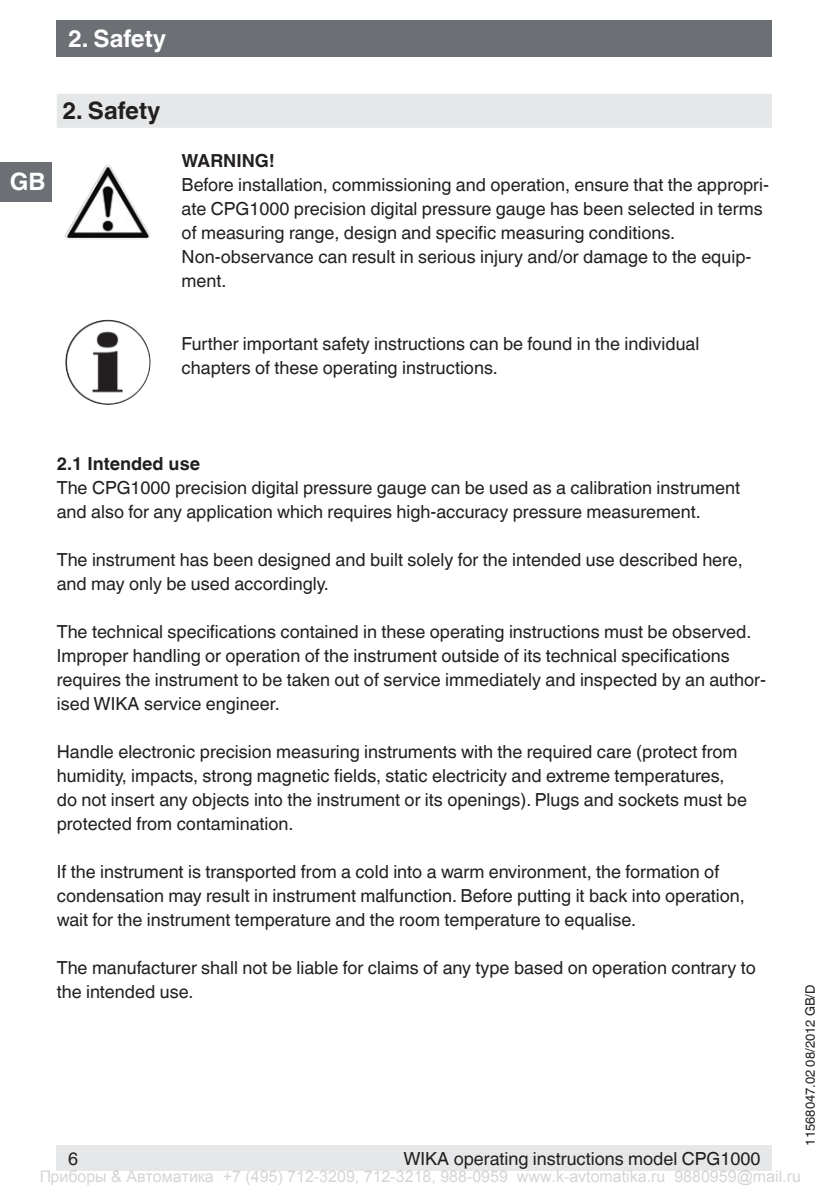
<style>
.page{position:relative;width:840px;height:1191px;background:#fff}
.page>*{position:absolute;margin:0;border:0;box-sizing:border-box;transform-origin:0 0}
.t1{font:700 24px "Helvetica World";color:#fff}
.t2{font:700 24px "Helvetica World";color:#231f20}
.t3{font:18px/24px "Helvetica World";color:#231f20}
.t4{font:700 18px "Helvetica World";color:#231f20}
.t5{font:16px "Arial";color:#aaa}
.t6{font:13px "Helvetica World";color:#231f20}
</style>
<div class="page">
<div style="left:57px;top:1145px;width:714px;height:26px;background:#e6e7e9"></div>
<div style="left:57px;top:20px;width:714px;height:37px;background:#6c6f74"></div>
<div style="left:0;top:162px;width:51px;height:40px;background:#6c6f74"></div>
<div style="left:57px;top:94px;width:714px;height:34px;background:#e5e7e9"></div>
<img style="left:80px;top:165px;width:27px;height:44px">
<img style="left:65px;top:320px;width:79px;height:85px">
<h1 class="t1" style="left:68px;top:25px;width:99px">2. Safety</h1>
<h1 class="t2" style="left:62px;top:97px;width:99px">2. Safety</h1>
<h1 class="t1" style="left:10px;top:168px;width:37px">GB</h1>
<p class="t4" style="left:181px;top:151px;width:95px">WARNING!</p>
<p class="t3" style="left:181px;top:173px;width:588px">Before installation, commissioning and operation, ensure that the appropri&shy;ate CPG1000 precision digital pressure gauge has been selected in terms of measuring range, design and specific measuring conditions.<br>Non-observance can result in serious injury and/or damage to the equip&shy;ment.</p>
<p class="t3" style="left:181px;top:331px;width:519px">Further important safety instructions can be found in the individual chapters of these operating instructions.</p>
<p class="t4" style="left:57px;top:453px;width:145px">2.1 Intended use</p>
<p class="t3" style="left:57px;top:475px;width:684px">The CPG1000 precision digital pressure gauge can be used as a calibration instrument and also for any application which requires high-accuracy pressure measurement.</p>
<p class="t3" style="left:57px;top:547px;width:687px">The instrument has been designed and built solely for the intended use described here, and may only be used accordingly.</p>
<p class="t3" style="left:57px;top:619px;width:710px">The technical specifications contained in these operating instructions must be observed.<br>Improper handling or operation of the instrument outside of its technical specifications requires the instrument to be taken out of service immediately and inspected by an author&shy;ised WIKA service engineer.</p>
<p class="t3" style="left:57px;top:739px;width:691px">Handle electronic precision measuring instruments with the required care (protect from humidity, impacts, strong magnetic fields, static electricity and extreme temperatures, do not insert any objects into the instrument or its openings). Plugs and sockets must be protected from contamination.</p>
<p class="t3" style="left:57px;top:859px;width:689px">If the instrument is transported from a cold into a warm environment, the formation of condensation may result in instrument malfunction. Before putting it back into operation, wait for the instrument temperature and the room temperature to equalise.</p>
<p class="t3" style="left:57px;top:955px;width:700px">The manufacturer shall not be liable for claims of any type based on operation contrary to the intended use.</p>
<p class="t6" style="left:802px;top:1145px;width:162px;rotate:-90deg">11568047.02 08/2012 GB/D</p>
<p class="t3" style="left:68px;top:1146px;width:12px">6</p>
<p class="t3" style="left:403px;top:1146px;width:358px">WIKA operating instructions model CPG1000</p>
<p class="t5" style="left:39px;top:1167px;width:763px">Приборы &amp; Автоматика +7 (495) 712-3209, 712-3218, 988-0959 www.k-avtomatika.ru 9880959@mail.ru</p>
</div>
